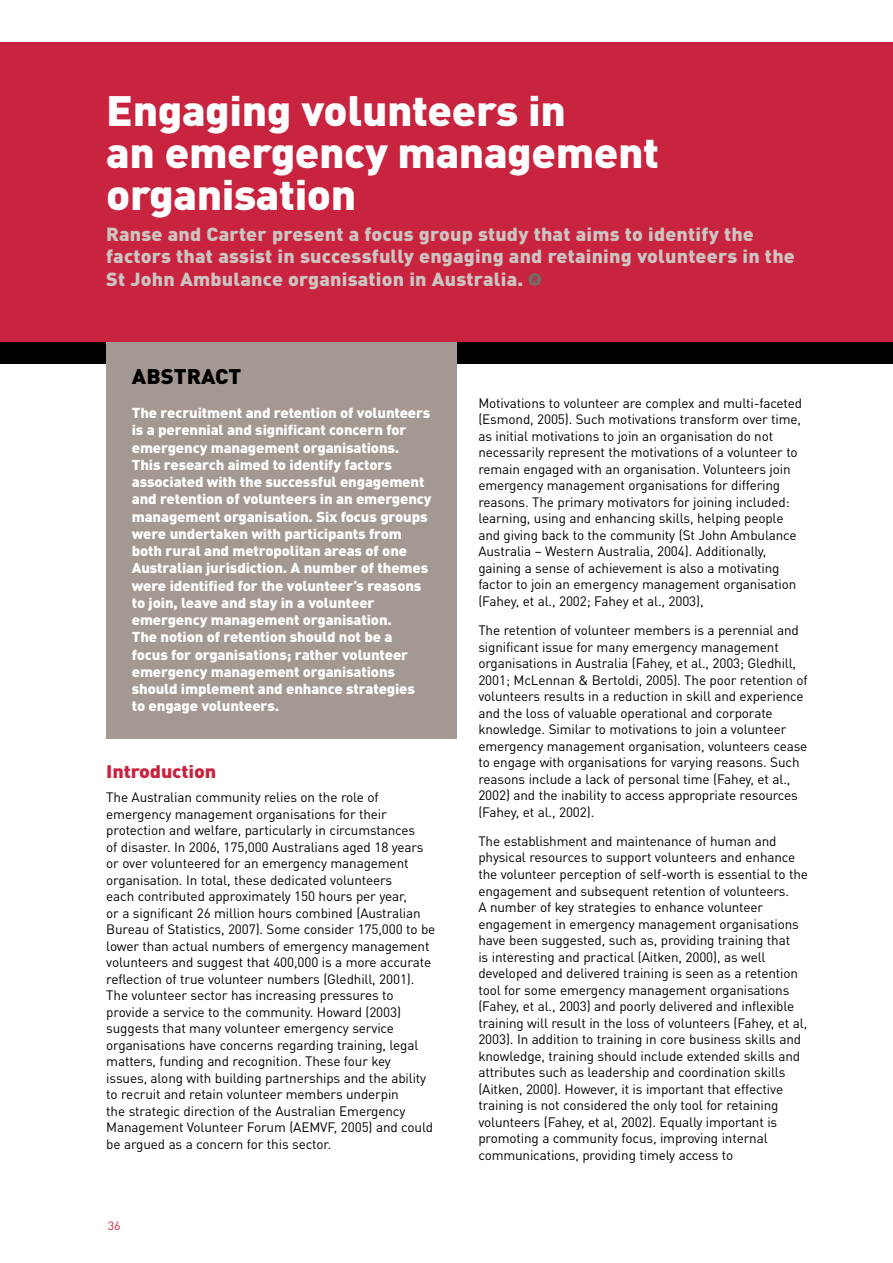
<style>
.page{position:relative;width:893px;height:1263px;background:#fff}
.page>*{position:absolute;margin:0;border:0;box-sizing:border-box;transform-origin:0 0}
.Article_Heading{font:900 42px/42px "DINOT";letter-spacing:-.01em;color:#fff;scale:1.05 1}
.Abstract_Heading{font:900 21px "DINOT";color:#000;scale:1.05 1}
.Article_Sub_Heading{font:900 18.75px/22.5px "DINOT";letter-spacing:.01em;color:#cdc5c1;scale:1.05 1}
.Red_Sub_Heading{font:900 18px "DINOT";letter-spacing:-.01em;color:#c9243f;scale:1.1 1}
.Abstract_Text{font:900 14.25px/17.2px "DINOT";letter-spacing:-.01em;color:#fff;scale:1.05 1}
.Body_Text{font:13.5px/16.5px "DINOT";letter-spacing:-.01em;color:#000}
.t1{font:12px "DINOT";color:#c9243f;scale:1.05 1}
</style>
<div class="page">
<div style="left:0;top:43px;width:893px;height:318px;background:#c9243f"></div>
<div style="left:0;top:342px;width:893px;height:22px;background:#000"></div>
<svg style="left:528px;top:273px;width:13px;height:13px"></svg>
<div style="left:106px;top:342px;width:351px;height:397px;background:#a49992"></div>
<p class="Article_Heading" style="left:106px;top:88px;width:528px">Engaging volunteers in<br>an emergency management organisation</p>
<p class="Article_Sub_Heading" style="left:106px;top:222px;width:657px">Ranse and Carter present a focus group study that aims to identify the factors that assist in successfully engaging and retaining volunteers in the<br>St John Ambulance organisation in Australia.</p>
<p class="Abstract_Heading" style="left:132px;top:362px;width:106px">ABSTRACT</p>
<p class="Abstract_Text" style="left:132px;top:404px;width:287px">The recruitment and retention of volunteers is a perennial and significant concern for emergency management organisations.<br>This research aimed to identify factors associated with the successful engagement and retention of volunteers in an emergency management organisation. Six focus groups were undertaken with participants from both rural and metropolitan areas of one Australian jurisdiction. A number of themes were identified for the volunteer’s reasons to join, leave and stay in a volunteer emergency management organisation.<br>The notion of retention should not be a focus for organisations; rather volunteer emergency management organisations should implement and enhance strategies to engage volunteers.</p>
<p class="Red_Sub_Heading" style="left:106px;top:760px;width:101px">Introduction</p>
<p class="Body_Text" style="left:106px;top:789px;width:331px">The Australian community relies on the role of emergency management organisations for their protection and welfare, particularly in circumstances<br>of disaster. In 2006, 175,000 Australians aged 18 years or over volunteered for an emergency management organisation. In total, these dedicated volunteers<br>each contributed approximately 150 hours per year,<br>or a significant 26 million hours combined (Australian Bureau of Statistics, 2007). Some consider 175,000 to be lower than actual numbers of emergency management volunteers and suggest that 400,000 is a more accurate reflection of true volunteer numbers (Gledhill, 2001).<br>The volunteer sector has increasing pressures to provide a service to the community. Howard (2003) suggests that many volunteer emergency service organisations have concerns regarding training, legal matters, funding and recognition. These four key<br>issues, along with building partnerships and the ability to recruit and retain volunteer members underpin<br>the strategic direction of the Australian Emergency Management Volunteer Forum (AEMVF, 2005) and could be argued as a concern for this sector.</p>
<p class="t1" style="left:108px;top:1218px;width:14px">36</p>
<p class="Body_Text" style="left:478px;top:395px;width:325px">Motivations to volunteer are complex and multi-faceted (Esmond, 2005). Such motivations transform over time, as initial motivations to join an organisation do not necessarily represent the motivations of a volunteer to remain engaged with an organisation. Volunteers join emergency management organisations for differing reasons. The primary motivators for joining included: learning, using and enhancing skills, helping people and giving back to the community (St John Ambulance Australia – Western Australia, 2004). Additionally, gaining a sense of achievement is also a motivating factor to join an emergency management organisation (Fahey, et al., 2002; Fahey et al., 2003),</p>
<p class="Body_Text" style="left:478px;top:622px;width:331px">The retention of volunteer members is a perennial and significant issue for many emergency management organisations in Australia (Fahey, et al., 2003; Gledhill, 2001; McLennan &amp; Bertoldi, 2005). The poor retention of volunteers results in a reduction in skill and experience and the loss of valuable operational and corporate knowledge. Similar to motivations to join a volunteer emergency management organisation, volunteers cease to engage with organisations for varying reasons. Such reasons include a lack of personal time (Fahey, et al., 2002) and the inability to access appropriate resources (Fahey, et al., 2002).</p>
<p class="Body_Text" style="left:478px;top:833px;width:331px">The establishment and maintenance of human and physical resources to support volunteers and enhance the volunteer perception of self-worth is essential to the engagement and subsequent retention of volunteers.<br>A number of key strategies to enhance volunteer engagement in emergency management organisations have been suggested, such as, providing training that<br>is interesting and practical (Aitken, 2000), as well developed and delivered training is seen as a retention tool for some emergency management organisations (Fahey, et al., 2003) and poorly delivered and inflexible training will result in the loss of volunteers (Fahey, et al, 2003). In addition to training in core business skills and knowledge, training should include extended skills and attributes such as leadership and coordination skills (Aitken, 2000). However, it is important that effective training is not considered the only tool for retaining volunteers (Fahey, et al, 2002). Equally important is promoting a community focus, improving internal communications, providing timely access to</p>
</div>
